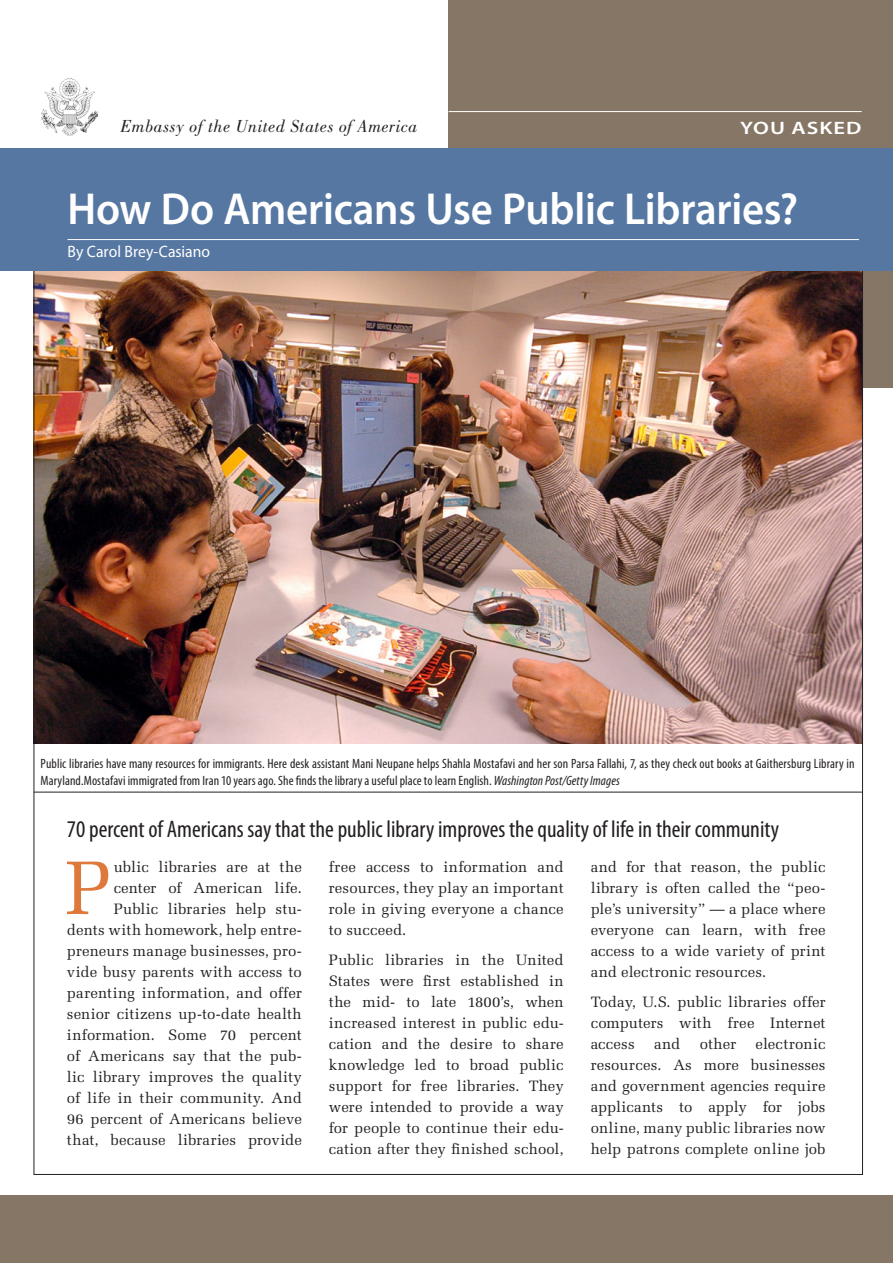
<style>
.page{position:relative;width:893px;height:1263px;background:#fff}
.page>*{position:absolute;margin:0;border:0;box-sizing:border-box;transform-origin:0 0}
.first_text_paragraph{font:75.75px "Melior LT Std";color:#de793b}
.Title_page_1{font:600 45px "Myriad Pro";letter-spacing:-.005em;color:#fff;scale:.95 1}
.subtitle{font:condensed 24px "Myriad Pro";color:#231f20}
.Embassy_header{font:italic 18px "Bodoni Std";letter-spacing:.025em;color:#231f20}
.series_title{font:600 18px "Myriad Pro";letter-spacing:.045em;color:#fff;scale:1.25 1}
.by_line{font:16.5px "Myriad Pro";color:#fff;scale:.95 1}
.text{font:15px/21px "Melior LT Std";letter-spacing:.005em;color:#231f20;text-align:justify}
.first_text_paragraph-2{font:15px/21px "Melior LT Std";letter-spacing:.01em;color:#231f20;text-align:right}
.caption_below_large{font:condensed 13.5px/17.2px "Myriad Pro";letter-spacing:.01em;color:#231f20}
.s1{font-style:italic}
</style>
<div class="page">
<div style="left:448px;top:0;width:445px;height:388px;background:#867666"></div>
<img style="left:36px;top:271px;width:825px;height:473px">
<div style="left:0;top:148px;width:893px;height:123px;background:#5677a2"></div>
<hr style="left:68px;top:239px;width:791px;height:1px;background:#fff">
<div style="left:0;top:1195px;width:893px;height:68px;background:#867666"></div>
<img style="left:41px;top:78px;width:57px;height:58px">
<hr style="left:34px;top:792px;width:828px;height:1px;background:#231f20">
<hr style="left:449px;top:111px;width:413px;height:1px;background:#fff">
<p class="Embassy_header" style="left:121px;top:116px;width:299px">Embassy of the United States of America</p>
<p class="series_title" style="left:740px;top:116px;width:98px">YOU ASKED</p>
<p class="Title_page_1" style="left:68px;top:180px;width:771px">How Do Americans Use Public Libraries?</p>
<p class="by_line" style="left:68px;top:241px;width:152px">By Carol Brey-Casiano</p>
<p class="caption_below_large" style="left:41px;top:755px;width:815px">Public libraries have many resources for immigrants. Here desk assistant Mani Neupane helps Shahla Mostafavi and her son Parsa Fallahi, 7, as they check out books at Gaithersburg Library in<br>Maryland.Mostafavi immigrated from Iran 10 years ago. She finds the library a useful place to learn English. <span class="s1">Washington Post/Getty Images</span></p>
<p class="subtitle" style="left:67px;top:815px;width:714px">70 percent of Americans say that the public library improves the quality of life in their community</p>
<p class="first_text_paragraph" style="left:66px;top:844px;width:48px">P</p>
<p class="first_text_paragraph-2" style="left:67px;top:856px;width:236px">ublic libraries are at the<br>center of American life.<br>Public libraries help stu-<br>dents with homework, help entre&shy;preneurs manage businesses, pro&shy;vide busy parents with access to parenting information, and offer senior citizens up-to-date health information. Some 70 percent of Americans say that the pub&shy;lic library improves the quality of life in their community. And<br>96 percent of Americans believe that, because libraries provide</p>
<p class="first_text_paragraph-2" style="left:329px;top:856px;width:236px;text-align:justify">free access to information and resources, they play an important role in giving everyone a chance to succeed.</p>
<p class="text" style="left:591px;top:856px;width:236px">and for that reason, the public library is often called the “peo&shy;ple’s university” — a place where everyone can learn, with free access to a wide variety of print and electronic resources.</p>
<p class="text" style="left:591px;top:991px;width:236px">Today, U.S. public libraries offer computers with free Internet access</p>
<p class="text" style="left:329px;top:949px;width:236px">Public libraries in the United States were first established in the mid- to late 1800’s, when increased interest in public edu&shy;cation and the desire to share knowledge led to broad public support for free libraries. They were intended to provide a way for people to continue their edu&shy;cation after they finished school,</p>
<p class="text" style="left:591px;top:1033px;width:236px;text-indent:165px">electronic resources. As more businesses and government agencies require applicants to apply for jobs online, many public libraries now help patrons complete online job</p>
<p class="text" style="left:654px;top:1033px;width:28px">and</p>
<p class="text" style="left:700px;top:1033px;width:38px">other</p>
</div>
